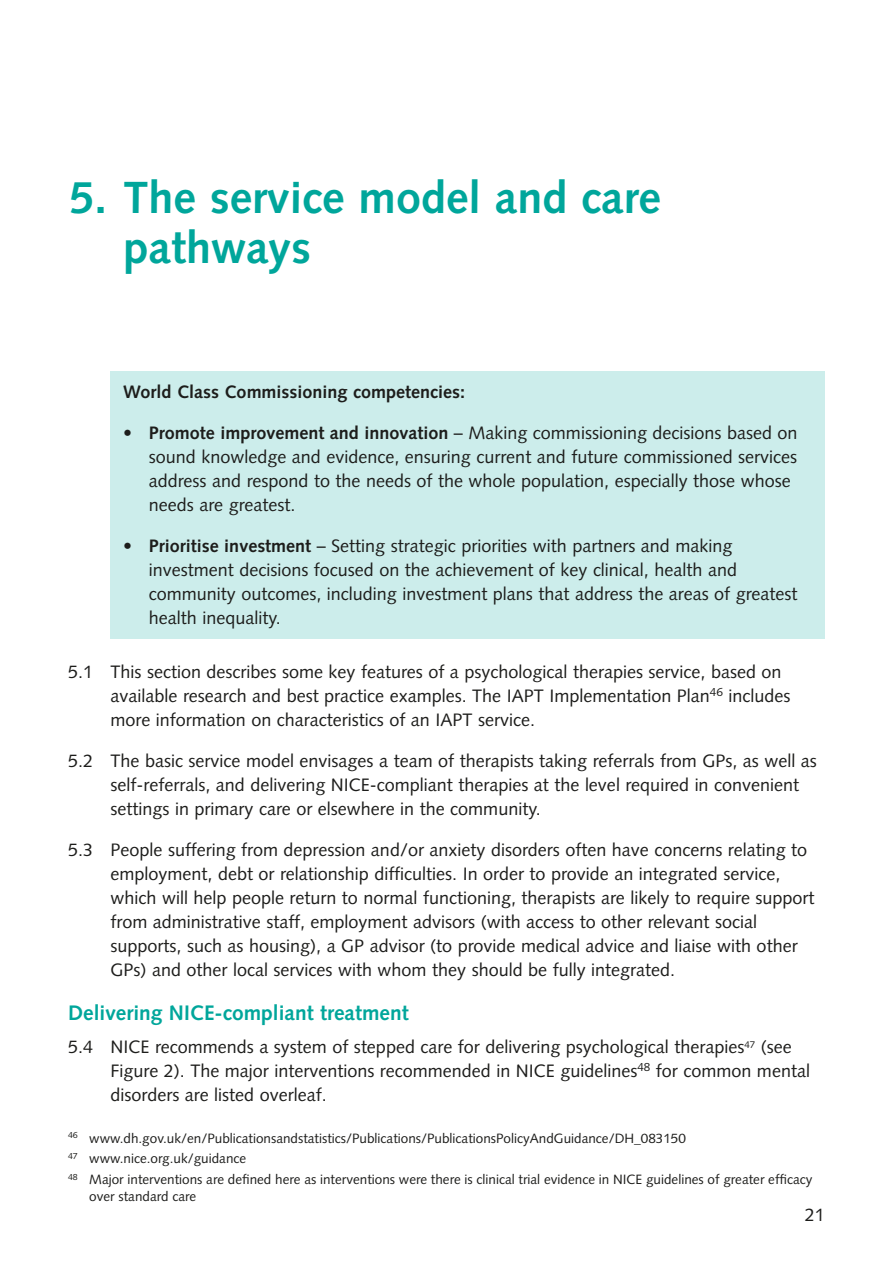
<style>
.page{position:relative;width:893px;height:1263px;background:#fff}
.page>*{position:absolute;margin:0;border:0;box-sizing:border-box;transform-origin:0 0}
.t1{font:700 45px/49.5px "Syntax";color:#00a69b}
.t2{font:700 21px "Syntax";color:#00a69b}
.t3{font:18px/24px "Syntax";color:#1d1d1b}
.t4{font:700 18px "Syntax";color:#1d1d1b}
.t5{font:13.5px/20.7px "Syntax";color:#1d1d1b}
.s1{font-weight:700}
</style>
<div class="page">
<div style="left:111px;top:371px;width:714px;height:268px;background:#ccedeb"></div>
<h1 class="t1" style="left:124px;top:173px;width:539px;text-indent:-54px">5. The service model and care pathways</h1>
<p class="t4" style="left:123px;top:381px;width:343px">World Class Commissioning competencies:</p>
<p class="t3" style="left:149px;top:421px;width:650px"><span class="s1">Promote improvement and innovation</span> – Making commissioning decisions based on sound knowledge and evidence, ensuring current and future commissioned services address and respond to the needs of the whole population, especially those whose needs are greatest.</p>
<p class="t3" style="left:149px;top:534px;width:650px"><span class="s1">Prioritise investment</span> – Setting strategic priorities with partners and making investment decisions focused on the achievement of key clinical, health and community outcomes, including investment plans that address the areas of greatest health inequality.</p>
<p class="t3" style="left:111px;top:660px;width:681px;text-indent:-43px">5.1 This section describes some key features of a psychological therapies service, based on available research and best practice examples. The IAPT Implementation Plan<sup>46</sup> includes more information on characteristics of an IAPT service.</p>
<p class="t3" style="left:111px;top:749px;width:708px;text-indent:-43px">5.2 The basic service model envisages a team of therapists taking referrals from GPs, as well as self-referrals, and delivering NICE-compliant therapies at the level required in convenient settings in primary care or elsewhere in the community.</p>
<p class="t3" style="left:111px;top:838px;width:705px;text-indent:-43px">5.3 People suffering from depression and/or anxiety disorders often have concerns relating to employment, debt or relationship difficulties. In order to provide an integrated service, which will help people return to normal functioning, therapists are likely to require support from administrative staff, employment advisors (with access to other relevant social supports, such as housing), a GP advisor (to provide medical advice and liaise with other GPs) and other local services with whom they should be fully integrated.</p>
<p class="t2" style="left:68px;top:1001px;width:342px">Delivering NICE-compliant treatment</p>
<p class="t3" style="left:111px;top:1034px;width:701px;text-indent:-43px">5.4 NICE recommends a system of stepped care for delivering psychological therapies <sup>47</sup> (see<br>Figure 2). The major interventions recommended in NICE guidelines<sup>48</sup> for common mental disorders are listed overleaf.</p>
<p class="t5" style="left:68px;top:1127px;width:746px"><sup>46</sup> www.dh.gov.uk/en/Publicationsandstatistics/Publications/PublicationsPolicyAndGuidance/DH_083150<br><sup>47</sup> www.nice.org.uk/guidance<br><sup>48</sup> Major interventions are defined here as interventions were there is clinical trial evidence in NICE guidelines of greater efficacy</p>
<p class="t5" style="left:89px;top:1185px;width:108px">over standard care</p>
<p class="t3" style="left:805px;top:1203px;width:22px">21</p>
</div>
